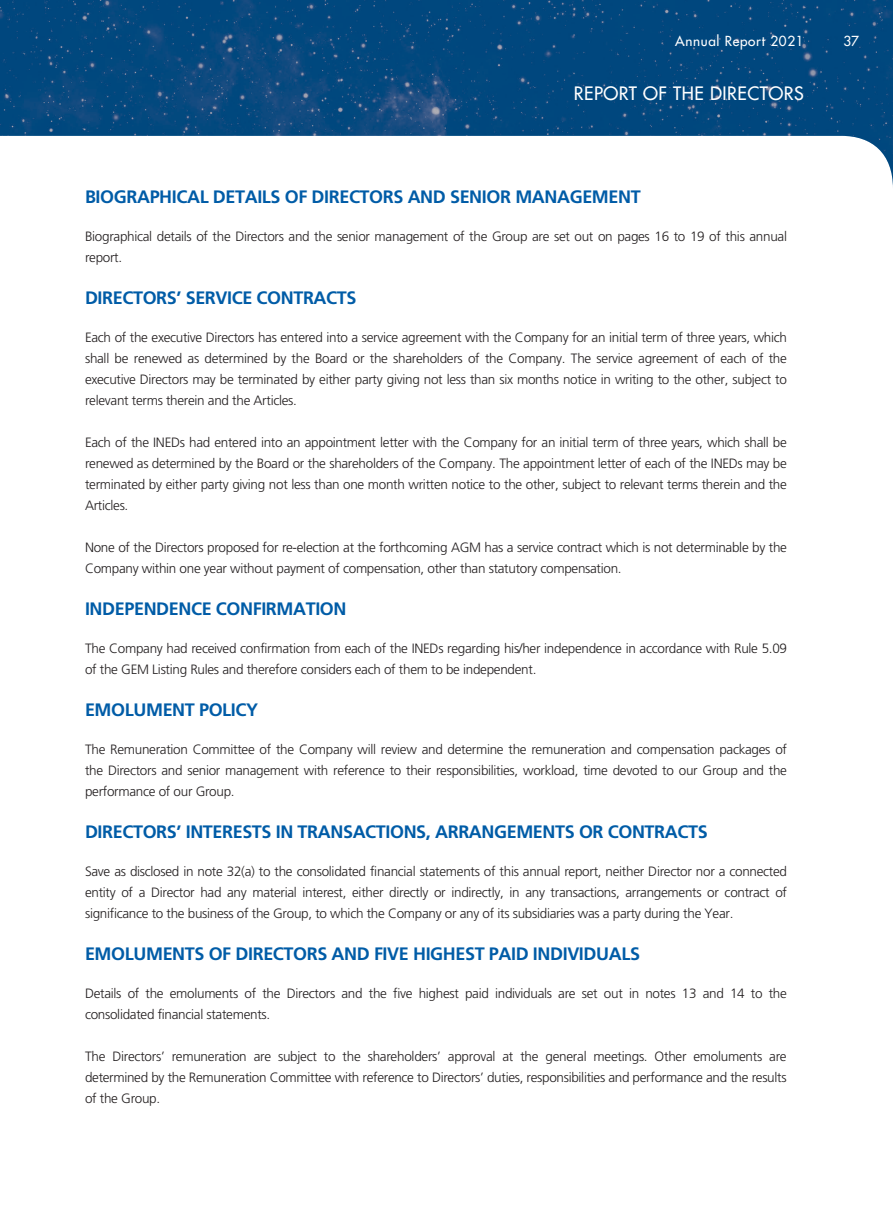
<style>
.page{position:relative;width:893px;height:1212px;background:#fff}
.page>*{position:absolute;margin:0;border:0;box-sizing:border-box;transform-origin:0 0}
.t1{font:700 18px "Frutiger LT Std";letter-spacing:-.02em;color:#005ca7}
.t2{font:500 18px "Futura Std";letter-spacing:.025em;color:#fff}
.t3{font:300 13.5px/21px "Frutiger LT Std";letter-spacing:-.02em;color:#231f20;text-align:justify}
.t4{font:500 13.5px "Futura Std";letter-spacing:.05em;color:#fff}
</style>
<div class="page">
<svg style="left:0;top:0;width:893px;height:186px;fill:#02487e"></svg>
<p class="t4" style="left:675px;top:32px;width:130px">Annual Report 2021</p>
<p class="t4" style="left:843px;top:33px;width:17px">37</p>
<h1 class="t2" style="left:574px;top:82px;width:231px">REPORT OF THE DIRECTORS</h1>
<h1 class="t1" style="left:85px;top:186px;width:557px">BIOGRAPHICAL DETAILS OF DIRECTORS AND SENIOR MANAGEMENT</h1>
<p class="t3" style="left:85px;top:226px;width:703px">Biographical details of the Directors and the senior management of the Group are set out on pages 16 to 19 of this annual report.</p>
<h1 class="t1" style="left:85px;top:287px;width:273px">DIRECTORS’ SERVICE CONTRACTS</h1>
<p class="t3" style="left:85px;top:327px;width:703px">Each of the executive Directors has entered into a service agreement with the Company for an initial term of three years, which shall be renewed as determined by the Board or the shareholders of the Company. The service agreement of each of the executive Directors may be terminated by either party giving not less than six months notice in writing to the other, subject to relevant terms therein and the Articles.</p>
<p class="t3" style="left:85px;top:432px;width:703px">Each of the INEDs had entered into an appointment letter with the Company for an initial term of three years, which shall be renewed as determined by the Board or the shareholders of the Company. The appointment letter of each of the INEDs may be terminated by either party giving not less than one month written notice to the other, subject to relevant terms therein and the Articles.</p>
<p class="t3" style="left:85px;top:537px;width:703px">None of the Directors proposed for re-election at the forthcoming AGM has a service contract which is not determinable by the<br>Company within one year without payment of compensation, other than statutory compensation.</p>
<h1 class="t1" style="left:85px;top:598px;width:263px">INDEPENDENCE CONFIRMATION</h1>
<p class="t3" style="left:85px;top:638px;width:704px">The Company had received confirmation from each of the INEDs regarding his/her independence in accordance with Rule 5.09 of the GEM Listing Rules and therefore considers each of them to be independent.</p>
<h1 class="t1" style="left:85px;top:699px;width:175px">EMOLUMENT POLICY</h1>
<p class="t3" style="left:85px;top:739px;width:703px">The Remuneration Committee of the Company will review and determine the remuneration and compensation packages of the Directors and senior management with reference to their responsibilities, workload, time devoted to our Group and the performance of our Group.</p>
<h1 class="t1" style="left:85px;top:821px;width:624px">DIRECTORS’ INTERESTS IN TRANSACTIONS, ARRANGEMENTS OR CONTRACTS</h1>
<p class="t3" style="left:85px;top:861px;width:704px">Save as disclosed in note 32(a) to the consolidated financial statements of this annual report, neither Director nor a connected entity of a Director had any material interest, either directly or indirectly, in any transactions, arrangements or contract of significance to the business of the Group, to which the Company or any of its subsidiaries was a party during the Year.</p>
<h1 class="t1" style="left:85px;top:943px;width:556px">EMOLUMENTS OF DIRECTORS AND FIVE HIGHEST PAID INDIVIDUALS</h1>
<p class="t3" style="left:85px;top:983px;width:703px">Details of the emoluments of the Directors and the five highest paid individuals are set out in notes 13 and 14 to the consolidated financial statements.</p>
<p class="t3" style="left:85px;top:1046px;width:703px">The Directors’ remuneration are subject to the shareholders’ approval at the general meetings. Other emoluments are determined by the Remuneration Committee with reference to Directors’ duties, responsibilities and performance and the results of the Group.</p>
</div>
